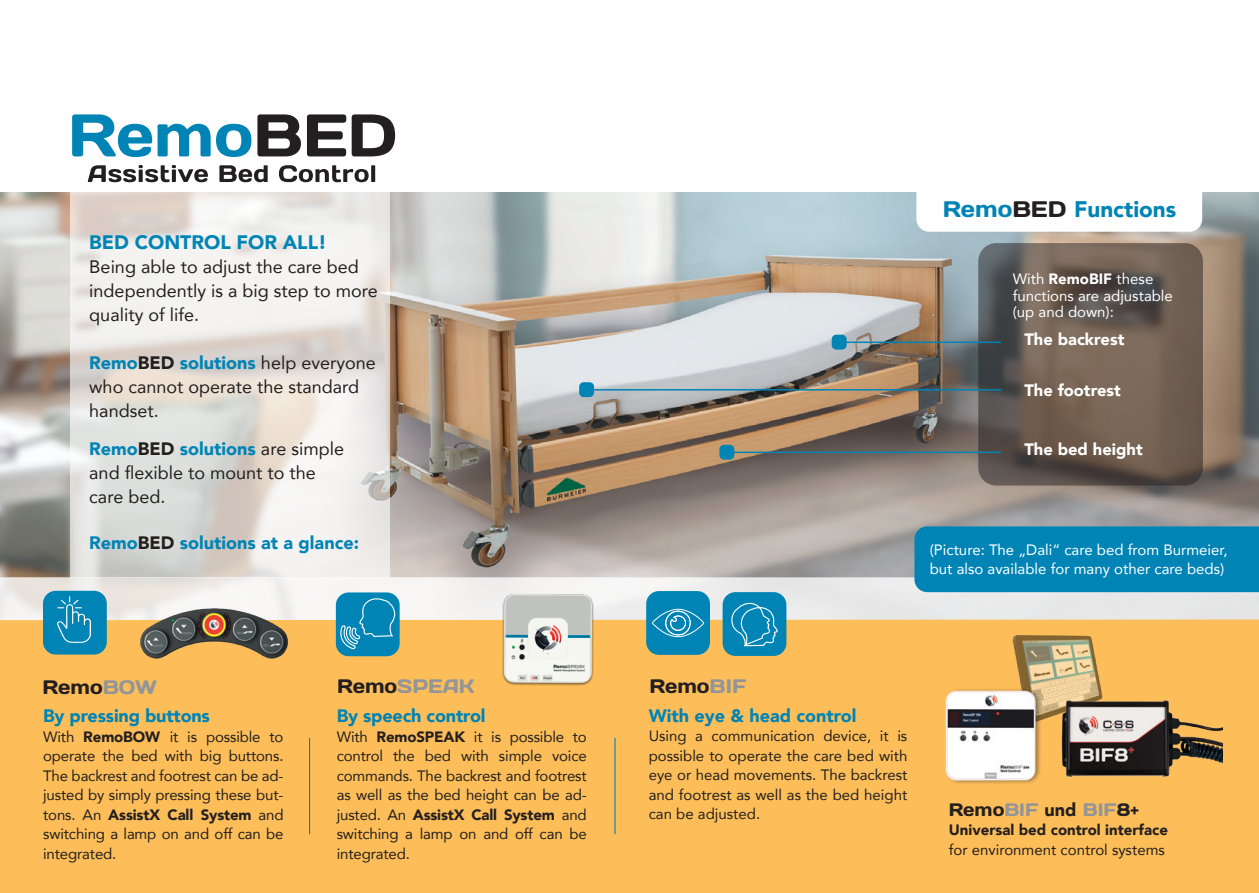
<style>
.page{position:relative;width:1259px;height:893px;background:#fff}
.page>*{position:absolute;margin:0;border:0;box-sizing:border-box;transform-origin:0 0}
.t1{font:900 22.5px "Avenir";color:#0084b5}
.t2{font:900 19.5px "Avenir";color:#0084b5}
.t3{font:19.5px "Days One";color:#231f20}
.t4{font:19.5px "Days One";color:#939598}
.t5{font:18px/24px "Avenir";color:#231f20}
.t6{font:900 18px "Avenir";color:#0084b5}
.t7{font:18px "Days One";color:#231f20}
.t8{font:900 16.5px "Avenir";color:#fff}
.t9{font:15px/19.5px "Avenir";letter-spacing:-.01em;color:#231f20;text-align:justify}
.t10{font:15px/16.5px "Avenir";color:#fff}
.t11{font:900 15px "Avenir";color:#231f20}
.s1{font-weight:900;color:#0084b5}
.s2{font-weight:900}
.s3{color:#231f20}
.s4{font-family:"Days One";font-weight:400}
.s5{font-family:"Days One";font-weight:400;color:#231f20}
.s6{color:#939598}
.s7{font-family:"Avenir";font-weight:900}
</style>
<div class="page">
<img style="left:0;top:192px;width:1259px;height:385px">
<svg style="left:978px;top:243px;width:225px;height:243px;background:#675a51"></svg>
<hr style="left:587px;top:389px;width:414px;height:2px;background:#0084b5">
<div style="left:579px;top:382px;width:15px;height:15px;background:#0084b5;border-radius:4px"></div>
<hr style="left:727px;top:452px;width:274px;height:1px;background:#0084b5">
<div style="left:719px;top:445px;width:15px;height:15px;background:#0084b5;border-radius:4px"></div>
<hr style="left:839px;top:342px;width:162px;height:1px;background:#0084b5">
<div style="left:831px;top:335px;width:15px;height:15px;background:#0084b5;border-radius:4px"></div>
<svg style="left:0;top:577px;width:1259px;height:42px;fill:#ebeaeb"></svg>
<div style="left:0;top:619px;width:1259px;height:274px;background:#fdbe59"></div>
<div style="left:43px;top:591px;width:64px;height:64px;background:#0084b5;border-radius:13px"></div>
<svg style="left:57px;top:596px;width:34px;height:47px"></svg>
<img style="left:996px;top:628px;width:128px;height:97px">
<div style="left:336px;top:592px;width:64px;height:64px;background:#0084b5;border-radius:13px"></div>
<svg style="left:339px;top:598px;width:56px;height:99px"></svg>
<div style="left:646px;top:591px;width:64px;height:64px;background:#0084b5;border-radius:13px"></div>
<svg style="left:652px;top:608px;width:52px;height:29px"></svg>
<div style="left:722px;top:592px;width:64px;height:64px;background:#0084b5;border-radius:13px"></div>
<svg style="left:731px;top:602px;width:46px;height:45px"></svg>
<img style="left:938px;top:685px;width:106px;height:103px">
<img style="left:137px;top:602px;width:154px;height:67px">
<img style="left:496px;top:588px;width:103px;height:103px">
<img style="left:1051px;top:685px;width:171px;height:111px">
<svg style="left:71px;top:122px;width:319px;height:455px"></svg>
<hr style="left:309px;top:738px;width:1px;height:96px;background:#0084b5">
<hr style="left:614px;top:738px;width:1px;height:96px;background:#0084b5">
<svg style="left:88px;top:165px;width:120px;height:17px"></svg>
<svg style="left:219px;top:165px;width:49px;height:17px"></svg>
<svg style="left:279px;top:165px;width:96px;height:17px"></svg>
<svg style="left:72px;top:114px;width:179px;height:43px"></svg>
<svg style="left:257px;top:114px;width:44px;height:42px"></svg>
<svg style="left:307px;top:114px;width:39px;height:42px"></svg>
<svg style="left:352px;top:114px;width:43px;height:42px"></svg>
<div style="left:916px;top:179px;width:286px;height:53px;background:#fff;border-radius:13px"></div>
<div style="left:914px;top:526px;width:345px;height:66px;background:#0084b5"></div>
<h2 class="t2" style="left:89px;top:226px;width:239px">BED CONTROL FOR ALL!</h2>
<p class="t5" style="left:89px;top:254px;width:290px">Being able to adjust the care bed independently is a big step to more quality of life.</p>
<p class="t5" style="left:89px;top:350px;width:288px"><span class="s1">Remo</span><span class="s2">BED</span> <span class="s1">solutions</span> help everyone who cannot operate the standard handset.</p>
<p class="t5" style="left:89px;top:436px;width:256px"><span class="s1">Remo</span><span class="s2">BED</span> <span class="s1">solutions</span> are simple and flexible to mount to the care bed.</p>
<p class="t6" style="left:89px;top:527px;width:271px">Remo<span class="s3">BED</span> solutions at a glance:</p>
<h1 class="t1" style="left:943px;top:190px;width:235px"><span class="s4">Remo</span><span class="s5">BED</span> Functions</h1>
<p class="t10" style="left:1012px;top:270px;width:162px">With <span class="s2">RemoBIF</span> these functions are adjustable (up and down):</p>
<p class="t8" style="left:1024px;top:325px;width:101px">The backrest</p>
<p class="t8" style="left:1024px;top:376px;width:98px">The footrest</p>
<p class="t8" style="left:1024px;top:435px;width:120px">The bed height</p>
<p class="t10" style="left:930px;top:539px;width:299px;line-height:19.5px">(Picture: The „Dali“ care bed from Burmeier, but also available for many other care beds)</p>
<h2 class="t3" style="left:43px;top:675px;width:116px">Remo<span class="s6">BOW</span></h2>
<h2 class="t4" style="left:337px;top:674px;width:139px"><span class="s3">Remo</span>SPEAK</h2>
<h2 class="t3" style="left:649px;top:674px;width:98px">Remo<span class="s6">BIF</span></h2>
<p class="t6" style="left:43px;top:700px;width:168px">By pressing buttons</p>
<p class="t9" style="left:43px;top:726px;width:242px">With <span class="s2">RemoBOW</span> it is possible to operate the bed with big buttons.<br>The backrest and footrest can be ad&shy;justed by simply pressing these but&shy;tons. An <span class="s2">AssistX Call System</span> and switching a lamp on and off can be integrated.</p>
<p class="t6" style="left:337px;top:700px;width:150px">By speech control</p>
<p class="t9" style="left:337px;top:726px;width:252px">With <span class="s2">RemoSPEAK</span> it is possible to control the bed with simple voice commands. The backrest and footrest as well as the bed height can be ad&shy;justed. An <span class="s2">AssistX Call System</span> and switching a lamp on and off can be integrated.</p>
<p class="t6" style="left:648px;top:700px;width:209px">With eye &amp; head control</p>
<p class="t9" style="left:648px;top:726px;width:260px">Using a communication device, it is possible to operate the care bed with eye or head movements. The backrest and footrest as well as the bed height can be adjusted.</p>
<p class="t7" style="left:948px;top:798px;width:192px">Remo<span class="s6">BIF</span> <span class="s7">und</span> <span class="s6">BIF</span>8+</p>
<p class="t11" style="left:948px;top:817px;width:221px">Universal bed control interface</p>
<p class="t9" style="left:948px;top:839px;width:218px">for environment control systems</p>
</div>
